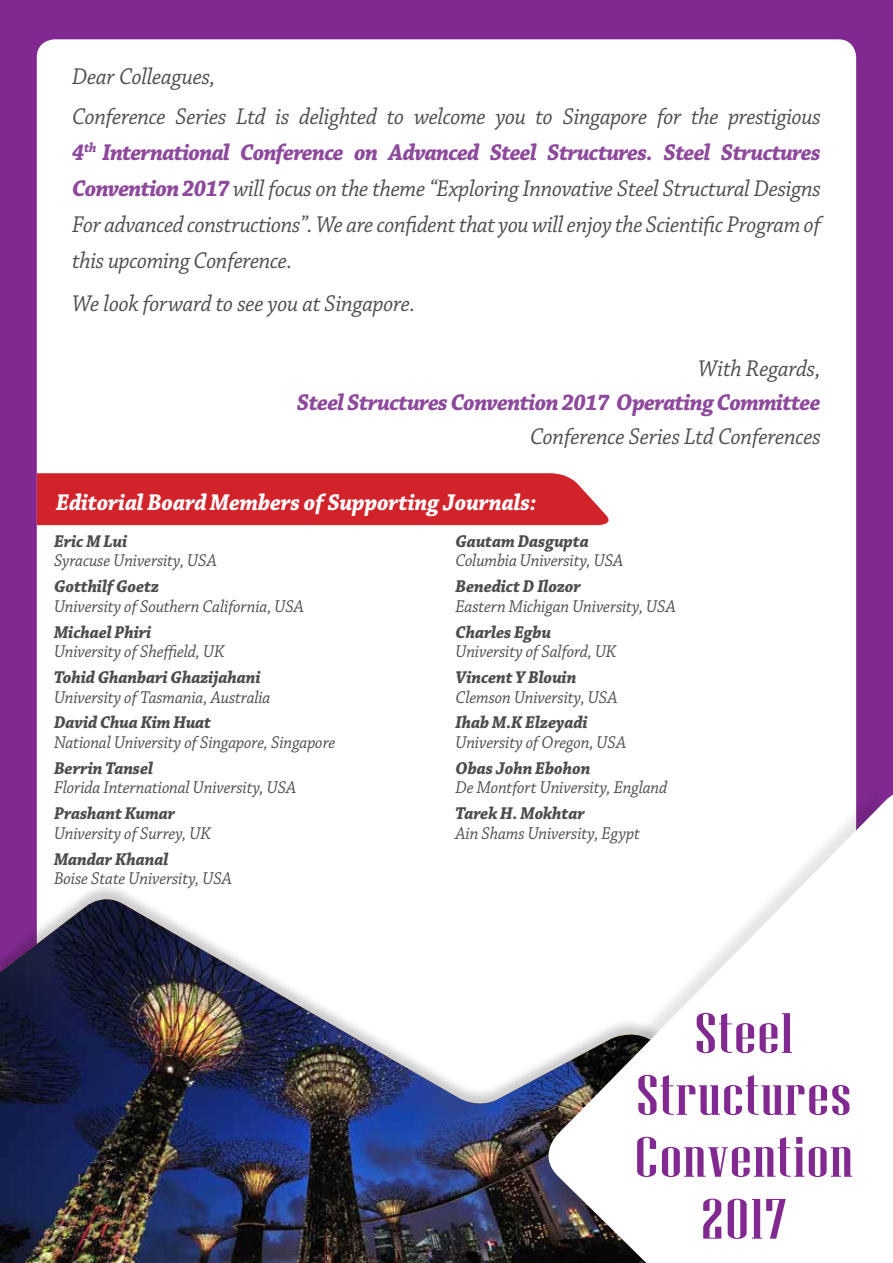
<style>
.page{position:relative;width:893px;height:1263px;background:#812990}
.page>*{position:absolute;margin:0;border:0;box-sizing:border-box;transform-origin:0 0}
.t1{font:56.7px/61.9px "Niagara Solid";letter-spacing:.02em;color:#812990;text-align:center;scale:1.39 1}
.t2{font:italic 24px/36px "Chaparral Pro";letter-spacing:-.015em;color:#4d4d4f;scale:.95 1}
.t3{font:italic 700 24px "Chaparral Pro";letter-spacing:-.03em;color:#8e499c;scale:.95 1}
.t4{font:italic 700 24px "Chaparral Pro";letter-spacing:-.01em;color:#fff;scale:.95 1}
.t5{font:italic 18px "Chaparral Pro";letter-spacing:-.01em;color:#4d4d4f;scale:.95 1}
.t6{font:italic 700 18px "Chaparral Pro";letter-spacing:-.01em;color:#4d4d4f;scale:.95 1}
.s1{font-weight:700;color:#8e499c}
</style>
<div class="page">
<div style="left:37px;top:39px;width:819px;height:1069px;background:#fff;border-radius:18px"></div>
<div style="left:0;top:883px;width:893px;height:380px;background:#000;opacity:.2"></div>
<img style="left:0;top:899px;width:526px;height:364px">
<div style="left:526px;top:787px;width:360px;height:476px;background:#000;opacity:.1"></div>
<svg style="left:537px;top:795px;width:356px;height:468px"></svg>
<div style="left:37px;top:473px;width:572px;height:52px;background:#d2232a"></div>
<p class="t2" style="left:72px;top:57px;width:789px;line-height:40.2px">Dear Colleagues,<br>Conference Series Ltd is delighted to welcome you to Singapore for the prestigious</p>
<p class="t2" style="left:72px;top:136px;width:789px;text-align:justify"><span class="s1">4</span><sup>th</sup> <span class="s1">International Conference on Advanced Steel Structures. Steel Structures Convention 2017</span> will focus on the theme “Exploring Innovative Steel Structural Designs For advanced constructions”. We are confident that you will enjoy the Scientific Program of this upcoming Conference.</p>
<p class="t2" style="left:72px;top:287px;width:362px">We look forward to see you at Singapore.</p>
<p class="t2" style="left:698px;top:351px;width:130px">With Regards,</p>
<p class="t3" style="left:297px;top:388px;width:553px">Steel Structures Convention 2017 Operating Committee</p>
<p class="t2" style="left:530px;top:420px;width:307px">Conference Series Ltd Conferences</p>
<p class="t4" style="left:56px;top:488px;width:507px">Editorial Board Members of Supporting Journals:</p>
<p class="t6" style="left:54px;top:531px;width:79px">Eric M Lui</p>
<p class="t5" style="left:54px;top:551px;width:173px">Syracuse University, USA</p>
<p class="t6" style="left:54px;top:576px;width:112px">Gotthilf Goetz</p>
<p class="t5" style="left:54px;top:596px;width:265px">University of Southern California, USA</p>
<p class="t6" style="left:54px;top:621px;width:104px">Michael Phiri</p>
<p class="t5" style="left:54px;top:641px;width:181px">University of Sheffield, UK</p>
<p class="t6" style="left:54px;top:667px;width:219px">Tohid Ghanbari Ghazijahani</p>
<p class="t5" style="left:54px;top:687px;width:229px">University of Tasmania, Australia</p>
<p class="t6" style="left:54px;top:712px;width:167px">David Chua Kim Huat</p>
<p class="t5" style="left:54px;top:732px;width:298px">National University of Singapore, Singapore</p>
<p class="t6" style="left:54px;top:757px;width:106px">Berrin Tansel</p>
<p class="t5" style="left:54px;top:778px;width:256px">Florida International University, USA</p>
<p class="t6" style="left:54px;top:803px;width:129px">Prashant Kumar</p>
<p class="t5" style="left:54px;top:823px;width:167px">University of Surrey, UK</p>
<p class="t6" style="left:54px;top:848px;width:122px">Mandar Khanal</p>
<p class="t5" style="left:54px;top:868px;width:189px">Boise State University, USA</p>
<p class="t6" style="left:455px;top:531px;width:142px">Gautam Dasgupta</p>
<p class="t5" style="left:455px;top:551px;width:178px">Columbia University, USA</p>
<p class="t6" style="left:455px;top:576px;width:134px">Benedict D Ilozor</p>
<p class="t5" style="left:455px;top:596px;width:233px">Eastern Michigan University, USA</p>
<p class="t6" style="left:455px;top:621px;width:102px">Charles Egbu</p>
<p class="t5" style="left:455px;top:641px;width:171px">University of Salford, UK</p>
<p class="t6" style="left:455px;top:667px;width:129px">Vincent Y Blouin</p>
<p class="t5" style="left:455px;top:687px;width:172px">Clemson University, USA</p>
<p class="t6" style="left:455px;top:712px;width:141px">Ihab M.K Elzeyadi</p>
<p class="t5" style="left:455px;top:732px;width:181px">University of Oregon, USA</p>
<p class="t6" style="left:455px;top:757px;width:144px">Obas John Ebohon</p>
<p class="t5" style="left:455px;top:778px;width:225px">De Montfort University, England</p>
<p class="t6" style="left:455px;top:803px;width:138px">Tarek H. Mokhtar</p>
<p class="t5" style="left:455px;top:823px;width:196px">Ain Shams University, Egypt</p>
<h1 class="t1" style="left:635px;top:1003px;width:158px">Steel<br>Structures<br>Convention<br>2017</h1>
</div>
